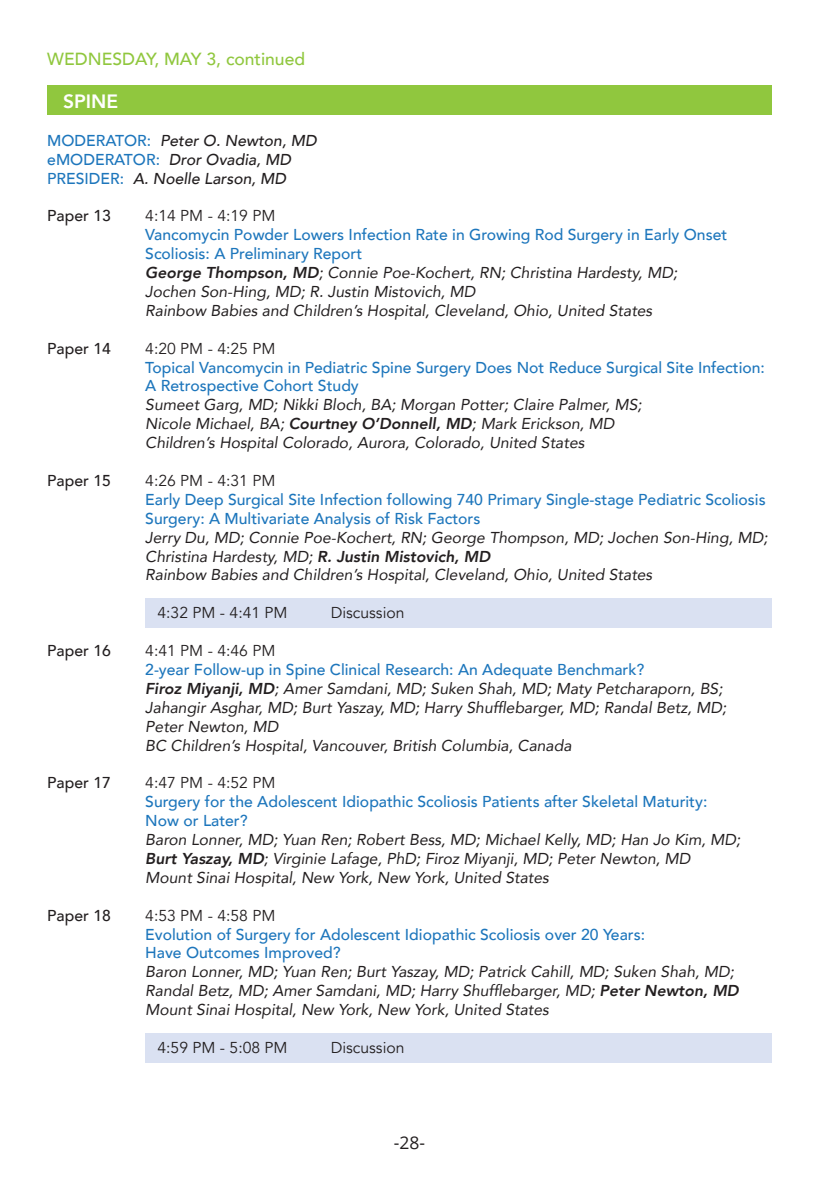
<style>
.page{position:relative;width:819px;height:1197px;background:#fff}
.page>*{position:absolute;margin:0;border:0;box-sizing:border-box;transform-origin:0 0}
.t1{font:800 19.25px "Avenir";color:#fff}
.Pa0{font:500 17.5px "Avenir";color:#90c73e}
.t2{font:17.5px "Open Sans";color:#231f20}
.t3{font:italic 15.75px/18.9px "Avenir";color:#231f20}
.t4{font:500 15.75px/18.9px "Avenir";color:#1d76bc}
.t5{font:15.75px "Avenir";color:#231f20}
.t6{font:italic 500 15.75px "Avenir";color:#231f20}
.t7{font:500 15.75px "Avenir";color:#231f20}
.s1{font-style:normal;color:#1d76bc}
.s2{font-weight:800}
</style>
<div class="page">
<div style="left:145px;top:598px;width:627px;height:30px;background:#dae1f2"></div>
<div style="left:145px;top:1033px;width:627px;height:30px;background:#dae1f2"></div>
<div style="left:47px;top:86px;width:725px;height:29px;background:#90c73e"></div>
<p class="Pa0" style="left:47px;top:44px;width:259px">WEDNESDAY, MAY 3, continued</p>
<p class="t1" style="left:63px;top:86px;width:57px">SPINE</p>
<p class="t6" style="left:47px;top:131px;width:271px"><span class="s1">MODERATOR:</span> Peter O. Newton, MD</p>
<p class="t6" style="left:47px;top:150px;width:245px"><span class="s1">eMODERATOR:</span> Dror Ovadia, MD</p>
<p class="t6" style="left:47px;top:169px;width:240px"><span class="s1">PRESIDER:</span> A. Noelle Larson, MD</p>
<p class="t7" style="left:47px;top:202px;width:65px">Paper 13</p>
<p class="t5" style="left:145px;top:207px;width:132px">4:14 PM - 4:19 PM</p>
<p class="t4" style="left:145px;top:224px;width:584px">Vancomycin Powder Lowers Infection Rate in Growing Rod Surgery in Early Onset</p>
<p class="t4" style="left:145px;top:243px;width:219px">Scoliosis: A Preliminary Report</p>
<p class="t3" style="left:145px;top:263px;width:534px"><span class="s2">George Thompson, MD</span>; Connie Poe-Kochert, RN; Christina Hardesty, MD;</p>
<p class="t3" style="left:145px;top:282px;width:332px">Jochen Son-Hing, MD; R. Justin Mistovich, MD</p>
<p class="t3" style="left:145px;top:301px;width:509px">Rainbow Babies and Children’s Hospital, Cleveland, Ohio, United States</p>
<p class="t7" style="left:47px;top:335px;width:65px">Paper 14</p>
<p class="t5" style="left:145px;top:339px;width:132px">4:20 PM - 4:25 PM</p>
<p class="t4" style="left:145px;top:357px;width:621px">Topical Vancomycin in Pediatric Spine Surgery Does Not Reduce Surgical Site Infection:</p>
<p class="t4" style="left:145px;top:376px;width:215px">A Retrospective Cohort Study</p>
<p class="t3" style="left:145px;top:395px;width:498px">Sumeet Garg, MD; Nikki Bloch, BA; Morgan Potter; Claire Palmer, MS;</p>
<p class="t3" style="left:145px;top:414px;width:471px">Nicole Michael, BA; <span class="s2">Courtney O’Donnell, MD</span>; Mark Erickson, MD</p>
<p class="t3" style="left:145px;top:433px;width:441px">Children’s Hospital Colorado, Aurora, Colorado, United States</p>
<p class="t7" style="left:47px;top:467px;width:65px">Paper 15</p>
<p class="t5" style="left:145px;top:471px;width:132px">4:26 PM - 4:31 PM</p>
<p class="t4" style="left:145px;top:489px;width:622px">Early Deep Surgical Site Infection following 740 Primary Single-stage Pediatric Scoliosis<br>Surgery: A Multivariate Analysis of Risk Factors</p>
<p class="t3" style="left:145px;top:528px;width:624px">Jerry Du, MD; Connie Poe-Kochert, RN; George Thompson, MD; Jochen Son-Hing, MD;<br>Christina Hardesty, MD; <span class="s2">R. Justin Mistovich, MD</span></p>
<p class="t3" style="left:145px;top:565px;width:509px">Rainbow Babies and Children’s Hospital, Cleveland, Ohio, United States</p>
<p class="t5" style="left:158px;top:603px;width:132px">4:32 PM - 4:41 PM</p>
<p class="t5" style="left:331px;top:603px;width:75px">Discussion</p>
<p class="t7" style="left:47px;top:637px;width:65px">Paper 16</p>
<p class="t5" style="left:145px;top:641px;width:132px">4:41 PM - 4:46 PM</p>
<p class="t4" style="left:145px;top:659px;width:501px">2-year Follow-up in Spine Clinical Research: An Adequate Benchmark?</p>
<p class="t3" style="left:145px;top:679px;width:579px"><span class="s2">Firoz Miyanji, MD</span>; Amer Samdani, MD; Suken Shah, MD; Maty Petcharaporn, BS;</p>
<p class="t3" style="left:145px;top:698px;width:583px">Jahangir Asghar, MD; Burt Yaszay, MD; Harry Shufflebarger, MD; Randal Betz, MD;</p>
<p class="t3" style="left:145px;top:717px;width:135px">Peter Newton, MD</p>
<p class="t3" style="left:145px;top:736px;width:428px">BC Children’s Hospital, Vancouver, British Columbia, Canada</p>
<p class="t7" style="left:47px;top:769px;width:65px">Paper 17</p>
<p class="t5" style="left:145px;top:774px;width:132px">4:47 PM - 4:52 PM</p>
<p class="t4" style="left:145px;top:791px;width:564px">Surgery for the Adolescent Idiopathic Scoliosis Patients after Skeletal Maturity:</p>
<p class="t4" style="left:145px;top:810px;width:104px">Now or Later?</p>
<p class="t3" style="left:145px;top:830px;width:597px">Baron Lonner, MD; Yuan Ren; Robert Bess, MD; Michael Kelly, MD; Han Jo Kim, MD;</p>
<p class="t3" style="left:145px;top:849px;width:547px"><span class="s2">Burt Yaszay, MD</span>; Virginie Lafage, PhD; Firoz Miyanji, MD; Peter Newton, MD</p>
<p class="t3" style="left:145px;top:868px;width:405px">Mount Sinai Hospital, New York, New York, United States</p>
<p class="t7" style="left:47px;top:902px;width:65px">Paper 18</p>
<p class="t5" style="left:145px;top:906px;width:132px">4:53 PM - 4:58 PM</p>
<p class="t4" style="left:145px;top:924px;width:501px">Evolution of Surgery for Adolescent Idiopathic Scoliosis over 20 Years:</p>
<p class="t4" style="left:145px;top:943px;width:197px">Have Outcomes Improved?</p>
<p class="t3" style="left:145px;top:962px;width:590px">Baron Lonner, MD; Yuan Ren; Burt Yaszay, MD; Patrick Cahill, MD; Suken Shah, MD;</p>
<p class="t3" style="left:145px;top:981px;width:595px">Randal Betz, MD; Amer Samdani, MD; Harry Shufflebarger, MD; <span class="s2">Peter Newton, MD</span></p>
<p class="t3" style="left:145px;top:1000px;width:405px">Mount Sinai Hospital, New York, New York, United States</p>
<p class="t5" style="left:158px;top:1038px;width:132px">4:59 PM - 5:08 PM</p>
<p class="t5" style="left:331px;top:1038px;width:75px">Discussion</p>
<p class="t2" style="left:394px;top:1131px;width:33px">-28-</p>
</div>
